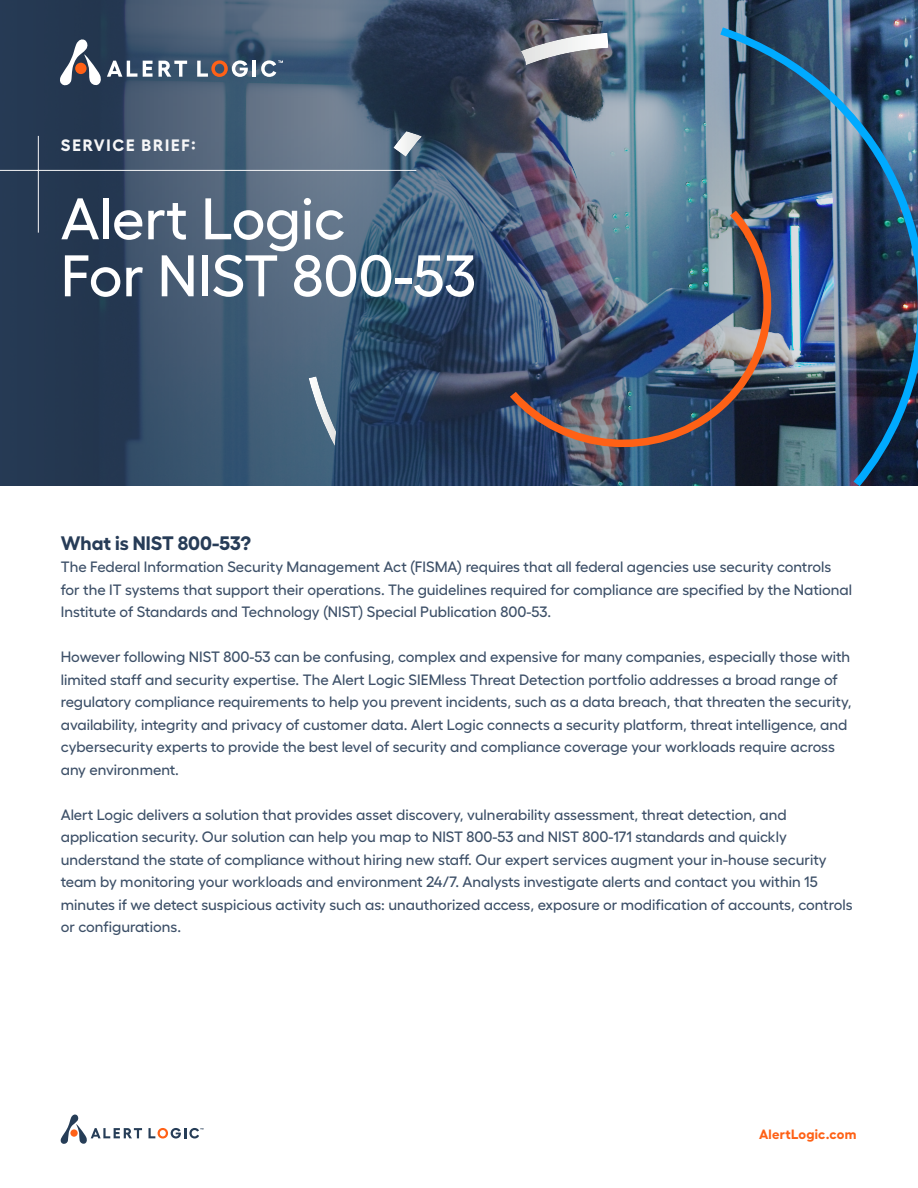
<style>
.page{position:relative;width:918px;height:1188px;background:#fff}
.page>*{position:absolute;margin:0;border:0;box-sizing:border-box;transform-origin:0 0}
.t1{font:500 58.5px/57px "Fellix";color:#fff}
.t2{font:700 19.5px "Fellix";color:#273c57}
.t3{font:700 16.5px "Fellix";letter-spacing:.11em;color:#f6f6f7}
.t4{font:500 15px/22.5px "Fellix";color:#3d5068}
.t5{font:700 13.5px "Fellix";letter-spacing:.015em;color:#fe6116}
</style>
<div class="page">
<svg style="left:60px;top:1114px;width:82px;height:30px"></svg>
<div style="left:70px;top:1129px;width:8px;height:8px;background:#ff6117;border-radius:50%"></div>
<svg style="left:148px;top:1128px;width:55px;height:11px"></svg>
<svg style="left:0;top:0;width:918px;height:486px;background:#40566e"></svg>
<hr style="left:0;top:170px;width:416px;height:1px;background:#f6f6f7">
<hr style="left:38px;top:136px;width:1px;height:97px;background:#f6f6f7">
<svg style="left:143px;top:61px;width:10px;height:16px"></svg>
<svg style="left:159px;top:61px;width:28px;height:16px"></svg>
<svg style="left:197px;top:60px;width:51px;height:17px"></svg>
<hr style="left:253px;top:61px;width:3px;height:16px;background:#fff">
<svg style="left:59px;top:39px;width:78px;height:47px"></svg>
<div style="left:75px;top:63px;width:12px;height:11px;background:#ff6117;border-radius:50%"></div>
<svg style="left:261px;top:60px;width:22px;height:17px"></svg>
<img style="left:510px;top:211px;width:210px;height:253px">
<img style="left:720px;top:27px;width:198px;height:459px">
<svg style="left:309px;top:376px;width:27px;height:70px;background:#72899b"></svg>
<svg style="left:521px;top:33px;width:87px;height:32px"></svg>
<svg style="left:393px;top:131px;width:30px;height:26px"></svg>
<p class="t3" style="left:61px;top:138px;width:136px">SERVICE BRIEF:</p>
<h1 class="t1" style="left:61px;top:194px;width:417px">Alert Logic<br>For NIST 800-53</h1>
<h2 class="t2" style="left:61px;top:534px;width:192px">What is NIST 800-53?</h2>
<p class="t4" style="left:61px;top:557px;width:793px">The Federal Information Security Management Act (FISMA) requires that all federal agencies use security controls for the IT systems that support their operations. The guidelines required for compliance are specified by the National<br>Institute of Standards and Technology (NIST) Special Publication 800-53.</p>
<p class="t4" style="left:61px;top:647px;width:792px">However following NIST 800-53 can be confusing, complex and expensive for many companies, especially those with limited staff and security expertise. The Alert Logic SIEMless Threat Detection portfolio addresses a broad range of regulatory compliance requirements to help you prevent incidents, such as a data breach, that threaten the security, availability, integrity and privacy of customer data. Alert Logic connects a security platform, threat intelligence, and cybersecurity experts to provide the best level of security and compliance coverage your workloads require across any environment.</p>
<p class="t4" style="left:61px;top:804px;width:793px">Alert Logic delivers a solution that provides asset discovery, vulnerability assessment, threat detection, and application security. Our solution can help you map to NIST 800-53 and NIST 800-171 standards and quickly understand the state of compliance without hiring new staff. Our expert services augment your in-house security team by monitoring your workloads and environment 24/7. Analysts investigate alerts and contact you within 15 minutes if we detect suspicious activity such as: unauthorized access, exposure or modification of accounts, controls or configurations.</p>
<p class="t5" style="left:759px;top:1128px;width:99px">AlertLogic.com</p>
</div>
